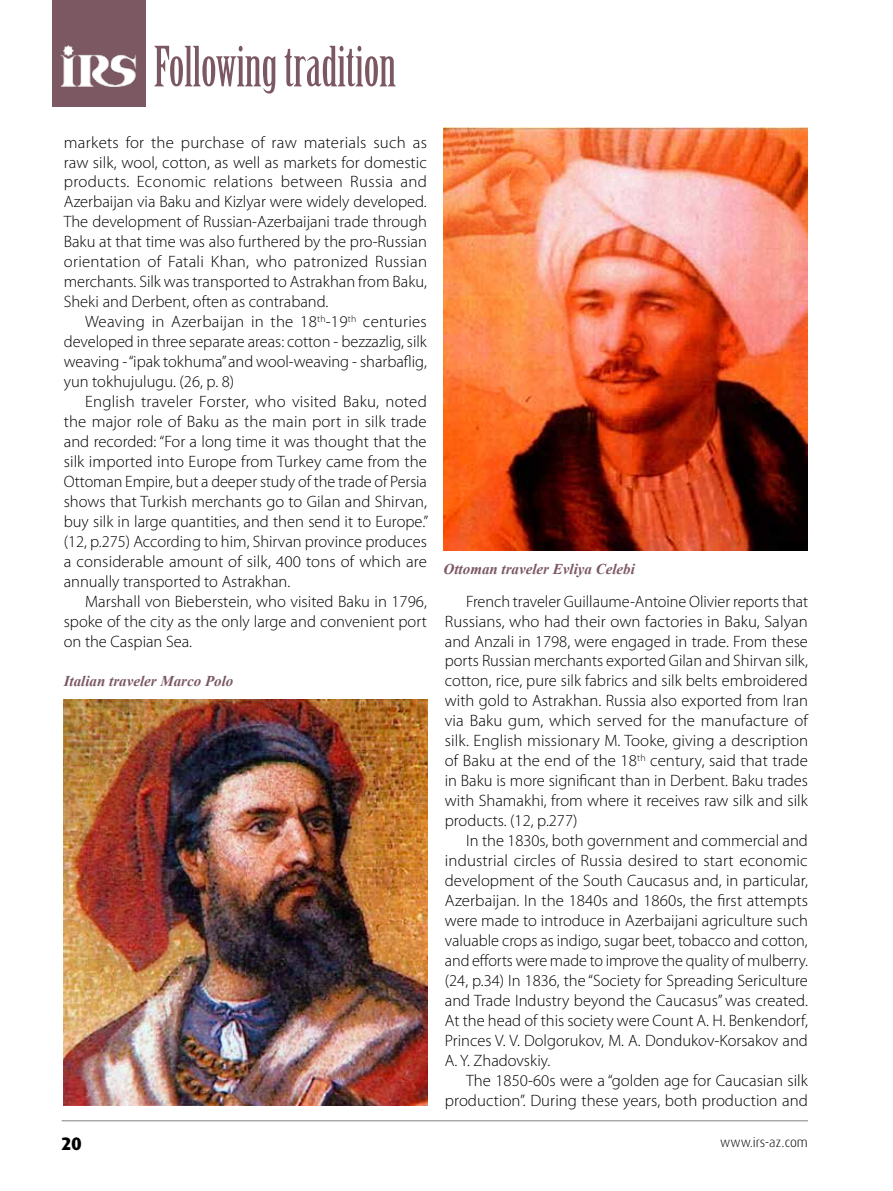
<style>
.page{position:relative;width:893px;height:1191px;background:#fff}
.page>*{position:absolute;margin:0;border:0;box-sizing:border-box;transform-origin:0 0}
.t1{font:54.15px "Birch Std";color:#7b5862}
.t2{font:800 18px "Dax Pro";color:#000}
.t3{font:300 16.5px/20px "Myriad Pro";color:#000;text-align:justify}
.t4{font:italic 700 15px "Times New Roman";color:#7b5862}
.t5{font:300 13.5px "Dax Pro";color:#000}
</style>
<div class="page">
<hr style="left:62px;top:1120px;width:746px;height:1px;background:#808285">
<img style="left:64px;top:699px;width:364px;height:407px">
<img style="left:444px;top:128px;width:364px;height:423px">
<div style="left:52px;top:0;width:94px;height:106px;background:#7b5862"></div>
<img style="left:60px;top:45px;width:77px;height:41px">
<h1 class="t1" style="left:154px;top:36px;width:244px">Following tradition</h1>
<p class="t3" style="left:64px;top:132px;width:365px">markets for the purchase of raw materials such as raw silk, wool, cotton, as well as markets for domestic products. Economic relations between Russia and Azerbaijan via Baku and Kizlyar were widely developed.<br>The development of Russian-Azerbaijani trade through Baku at that time was also furthered by the pro-Russian orientation of Fatali Khan, who patronized Russian merchants. Silk was transported to Astrakhan from Baku, Sheki and Derbent, often as contraband.</p>
<p class="t3" style="left:64px;top:312px;width:365px;text-indent:21px">Weaving in Azerbaijan in the 18<sup>th</sup>-19<sup>th</sup> centuries developed in three separate areas: cotton - bezzazlig, silk weaving - “ipak tokhuma” and wool-weaving - sharbaflig, yun tokhujulugu. (26, p. 8)</p>
<p class="t3" style="left:64px;top:392px;width:366px;text-indent:21px">English traveler Forster, who visited Baku, noted the major role of Baku as the main port in silk trade and recorded: “For a long time it was thought that the silk imported into Europe from Turkey came from the Ottoman Empire, but a deeper study of the trade of Persia shows that Turkish merchants go to Gilan and Shirvan, buy silk in large quantities, and then send it to Europe.” (12, p.275) According to him, Shirvan province produces a considerable amount of silk, 400 tons of which are annually transported to Astrakhan.</p>
<p class="t3" style="left:64px;top:591px;width:365px;text-indent:21px">Marshall von Bieberstein, who visited Baku in 1796, spoke of the city as the only large and convenient port on the Caspian Sea.</p>
<p class="t3" style="left:445px;top:591px;width:365px;text-indent:21px">French traveler Guillaume-Antoine Olivier reports that Russians, who had their own factories in Baku, Salyan and Anzali in 1798, were engaged in trade. From these ports Russian merchants exported Gilan and Shirvan silk, cotton, rice, pure silk fabrics and silk belts embroidered with gold to Astrakhan. Russia also exported from I ran via Baku gum, which served for the manufacture of silk. English missionary M. Tooke, giving a description of Baku at the end of the 18<sup>th</sup> century, said that trade in Baku is more significant than in Derbent. Baku trades with Shamakhi, from where it receives raw silk and silk products. (12, p.277)</p>
<p class="t3" style="left:445px;top:831px;width:365px;text-indent:21px">I n the 1830s, both government and commercial and industrial circles of Russia desired to start economic development of the South Caucasus and, in particular, Azerbaijan. I n the 1840s and 1860s, the first attempts were made to introduce in Azerbaijani agriculture such valuable crops as indigo, sugar beet, tobacco and cotton, and efforts were made to improve the quality of mulberry. (24, p.34) I n 1836, the “Society for Spreading Sericulture and Trade I ndustry beyond the Caucasus” was created.<br>At the head of this society were Count A. H. Benkendorf, Princes V. V. Dolgorukov, M. A. Dondukov-Korsakov and A. Y. Zhadovskiy.</p>
<p class="t3" style="left:445px;top:1070px;width:365px;text-align:right">The 1850-60s were a “golden age for Caucasian silk production”. During these years, both production and</p>
<p class="t4" style="left:444px;top:558px;width:193px">Ottoman traveler Evliya Celebi</p>
<p class="t4" style="left:64px;top:671px;width:171px">Italian traveler Marco Polo</p>
<p class="t2" style="left:62px;top:1131px;width:22px">20</p>
<p class="t5" style="left:720px;top:1133px;width:89px">www.irs-az.com</p>
</div>
